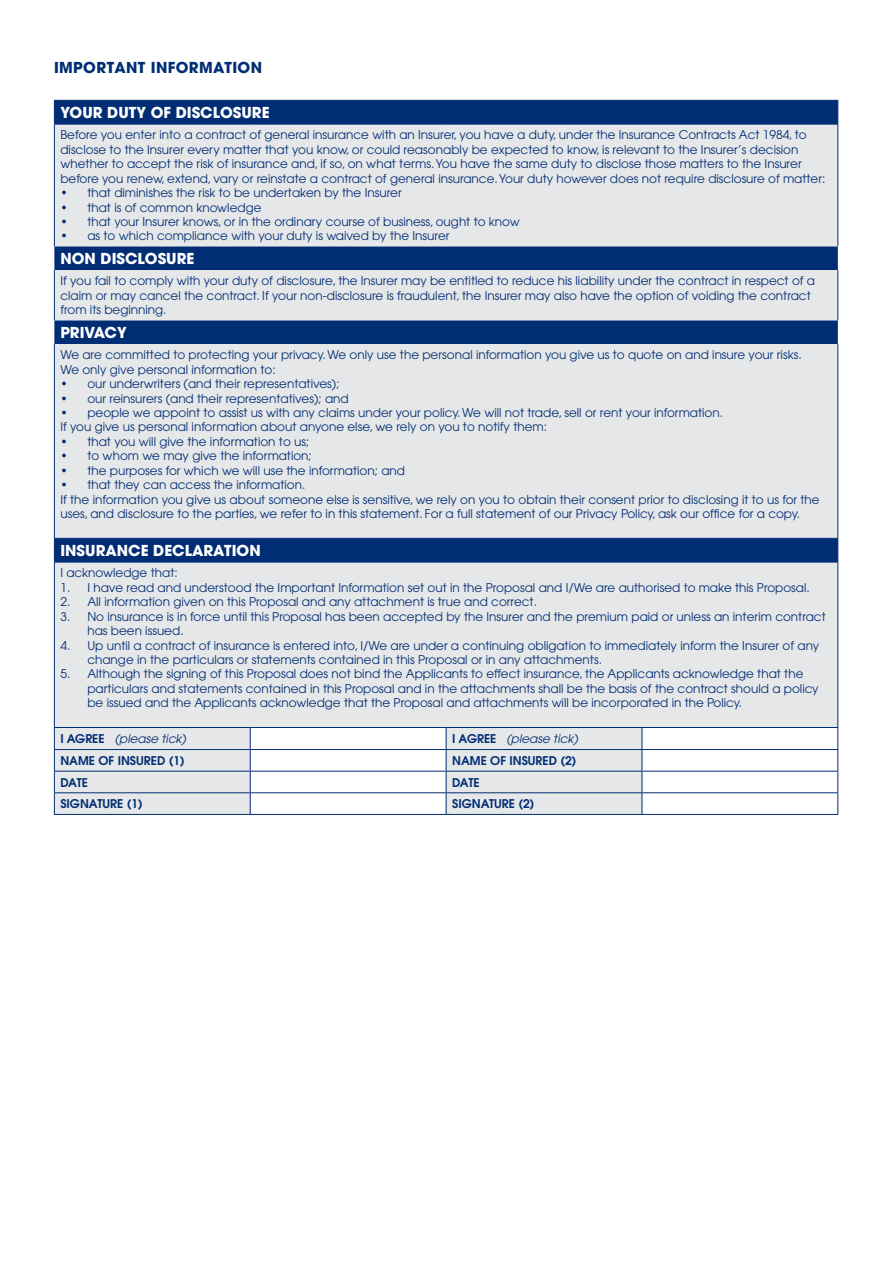
<style>
.page{position:relative;width:893px;height:1263px;background:#fff}
.page>*{position:absolute;margin:0;border:0;box-sizing:border-box;transform-origin:0 0}
.t1{font:700 15px "Avant Garde";color:#fff}
.t2{font:700 15px "Avant Garde";letter-spacing:.025em;color:#002d74}
.t3{font:12px/14.4px "Avant Garde";color:#002d74}
.t4{font:600 12px "Avant Garde";color:#002d74}
.t5{font:italic 12px "Avant Garde";color:#002d74}
.s1{font-weight:600;font-style:normal}
</style>
<div class="page">
<div style="left:55px;top:101px;width:782px;height:23px;background:#002d74"></div>
<svg style="left:54px;top:125px;width:784px;height:689px;background:#cfd4dd"></svg>
<hr style="left:54px;top:100px;width:196px;height:1px;background:#002d74">
<svg style="left:54px;top:101px;width:1px;height:23px"></svg>
<hr style="left:250px;top:100px;width:196px;height:1px;background:#002d74">
<hr style="left:446px;top:100px;width:196px;height:1px;background:#002d74">
<hr style="left:642px;top:100px;width:196px;height:1px;background:#002d74">
<svg style="left:837px;top:101px;width:1px;height:23px"></svg>
<hr style="left:54px;top:124px;width:196px;height:1px;background:#002d74">
<hr style="left:54px;top:125px;width:1px;height:121px;background:#002d74">
<hr style="left:250px;top:124px;width:196px;height:1px;background:#002d74">
<hr style="left:446px;top:124px;width:196px;height:1px;background:#002d74">
<hr style="left:642px;top:124px;width:196px;height:1px;background:#002d74">
<hr style="left:837px;top:125px;width:1px;height:121px;background:#002d74">
<hr style="left:54px;top:270px;width:1px;height:50px;background:#002d74">
<hr style="left:837px;top:270px;width:1px;height:50px;background:#002d74">
<hr style="left:54px;top:344px;width:1px;height:194px;background:#002d74">
<hr style="left:837px;top:344px;width:1px;height:194px;background:#002d74">
<hr style="left:54px;top:538px;width:196px;height:1px;background:#002d74">
<svg style="left:54px;top:539px;width:1px;height:23px"></svg>
<hr style="left:250px;top:538px;width:196px;height:1px;background:#002d74">
<hr style="left:446px;top:538px;width:196px;height:1px;background:#002d74">
<hr style="left:642px;top:538px;width:196px;height:1px;background:#002d74">
<svg style="left:837px;top:539px;width:1px;height:23px"></svg>
<hr style="left:54px;top:562px;width:196px;height:1px;background:#002d74">
<hr style="left:54px;top:562px;width:1px;height:165px;background:#002d74">
<hr style="left:250px;top:562px;width:196px;height:1px;background:#002d74">
<hr style="left:446px;top:562px;width:196px;height:1px;background:#002d74">
<hr style="left:642px;top:562px;width:196px;height:1px;background:#002d74">
<hr style="left:837px;top:562px;width:1px;height:165px;background:#002d74">
<hr style="left:54px;top:727px;width:196px;height:1px;background:#002d74">
<hr style="left:250px;top:727px;width:196px;height:1px;background:#002d74">
<hr style="left:446px;top:727px;width:196px;height:1px;background:#002d74">
<hr style="left:642px;top:727px;width:196px;height:1px;background:#002d74">
<hr style="left:54px;top:749px;width:196px;height:1px;background:#002d74">
<hr style="left:250px;top:749px;width:196px;height:1px;background:#002d74">
<hr style="left:446px;top:749px;width:196px;height:1px;background:#002d74">
<hr style="left:642px;top:749px;width:196px;height:1px;background:#002d74">
<hr style="left:54px;top:771px;width:196px;height:1px;background:#002d74">
<hr style="left:250px;top:771px;width:196px;height:1px;background:#002d74">
<hr style="left:446px;top:771px;width:196px;height:1px;background:#002d74">
<hr style="left:642px;top:771px;width:196px;height:1px;background:#002d74">
<hr style="left:54px;top:792px;width:196px;height:1px;background:#002d74">
<svg style="left:54px;top:728px;width:1px;height:86px"></svg>
<hr style="left:250px;top:792px;width:196px;height:1px;background:#002d74">
<svg style="left:250px;top:728px;width:1px;height:86px"></svg>
<hr style="left:446px;top:792px;width:196px;height:1px;background:#002d74">
<svg style="left:446px;top:728px;width:1px;height:86px"></svg>
<hr style="left:642px;top:792px;width:196px;height:1px;background:#002d74">
<svg style="left:642px;top:728px;width:1px;height:86px"></svg>
<svg style="left:837px;top:728px;width:1px;height:86px"></svg>
<hr style="left:54px;top:814px;width:196px;height:1px;background:#002d74">
<hr style="left:250px;top:814px;width:196px;height:1px;background:#002d74">
<hr style="left:446px;top:814px;width:196px;height:1px;background:#002d74">
<hr style="left:642px;top:814px;width:196px;height:1px;background:#002d74">
<p class="t2" style="left:54px;top:58px;width:210px">IMPORTANT INFORMATION</p>
<p class="t1" style="left:60px;top:103px;width:211px">YOUR DUTY OF DISCLOSURE</p>
<p class="t3" style="left:60px;top:128px;width:766px">Before you enter into a contract of general insurance with an Insurer, you have a duty, under the Insurance Contracts Act 1984, to disclose to the Insurer every matter that you know, or could reasonably be expected to know, is relevant to the Insurer’s decision whether to accept the risk of insurance and, if so, on what terms. You have the same duty to disclose those matters to the Insurer before you renew, extend, vary or reinstate a contract of general insurance. Your duty however does not require disclosure of matter:</p>
<p class="t3" style="left:60px;top:185px;width:343px">• that diminishes the risk to be undertaken by the Insurer</p>
<p class="t3" style="left:60px;top:200px;width:203px">• that is of common knowledge</p>
<p class="t3" style="left:60px;top:214px;width:461px">• that your Insurer knows, or in the ordinary course of business, ought to know</p>
<p class="t3" style="left:60px;top:229px;width:391px">• as to which compliance with your duty is waived by the Insurer</p>
<p class="t1" style="left:60px;top:249px;width:136px">NON DISCLOSURE</p>
<p class="t3" style="left:60px;top:274px;width:756px">If you fail to comply with your duty of disclosure, the Insurer may be entitled to reduce his liability under the contract in respect of a claim or may cancel the contract. If your non-disclosure is fraudulent, the Insurer may also have the option of voiding the contract from its beginning.</p>
<p class="t1" style="left:60px;top:323px;width:68px">PRIVACY</p>
<p class="t3" style="left:60px;top:348px;width:743px">We are committed to protecting your privacy. We only use the personal information you give us to quote on and insure your risks.<br>We only give personal information to:</p>
<p class="t3" style="left:60px;top:377px;width:281px">• our underwriters (and their representatives);</p>
<p class="t3" style="left:60px;top:391px;width:290px">• our reinsurers (and their representatives); and</p>
<p class="t3" style="left:60px;top:405px;width:664px">• people we appoint to assist us with any claims under your policy. We will not trade, sell or rent your information.<br>If you give us personal information about anyone else, we rely on you to notify them:</p>
<p class="t3" style="left:60px;top:434px;width:251px">• that you will give the information to us;</p>
<p class="t3" style="left:60px;top:449px;width:253px">• to whom we may give the information;</p>
<p class="t3" style="left:60px;top:463px;width:346px">• the purposes for which we will use the information; and</p>
<p class="t3" style="left:60px;top:477px;width:761px">• that they can access the information.<br>If the information you give us about someone else is sensitive, we rely on you to obtain their consent prior to disclosing it to us for the uses, and disclosure to the parties, we refer to in this statement. For a full statement of our Privacy Policy, ask our office for a copy.</p>
<p class="t1" style="left:60px;top:541px;width:202px">INSURANCE DECLARATION</p>
<p class="t3" style="left:60px;top:566px;width:119px">I acknowledge that:</p>
<p class="t3" style="left:60px;top:580px;width:751px">1. I have read and understood the Important Information set out in the Proposal and I/We are authorised to make this Proposal.</p>
<p class="t3" style="left:60px;top:595px;width:478px">2. All information given on this Proposal and any attachment is true and correct.</p>
<p class="t3" style="left:87px;top:609px;width:740px;text-indent:-27px">3. No insurance is in force until this Proposal has been accepted by the Insurer and the premium paid or unless an interim contract has been issued.</p>
<p class="t3" style="left:87px;top:638px;width:733px;text-indent:-27px">4. Up until a contract of insurance is entered into, I/We are under a continuing obligation to immediately inform the Insurer of any change in the particulars or statements contained in this Proposal or in any attachments.</p>
<p class="t3" style="left:87px;top:667px;width:733px;text-indent:-27px">5. Although the signing of this Proposal does not bind the Applicants to effect insurance, the Applicants acknowledge that the particulars and statements contained in this Proposal and in the attachments shall be the basis of the contract should a policy be issued and the Applicants acknowledge that the Proposal and attachments will be incorporated in the Policy.</p>
<p class="t5" style="left:60px;top:732px;width:127px"><span class="s1">I AGREE</span> (please tick)</p>
<p class="t5" style="left:452px;top:732px;width:127px"><span class="s1">I AGREE</span> (please tick)</p>
<p class="t4" style="left:60px;top:753px;width:126px">NAME OF INSURED (1)</p>
<p class="t4" style="left:452px;top:753px;width:126px">NAME OF INSURED (2)</p>
<p class="t4" style="left:60px;top:774px;width:29px">DATE</p>
<p class="t4" style="left:452px;top:774px;width:29px">DATE</p>
<p class="t4" style="left:60px;top:796px;width:84px">SIGNATURE (1)</p>
<p class="t4" style="left:452px;top:796px;width:84px">SIGNATURE (2)</p>
</div>
